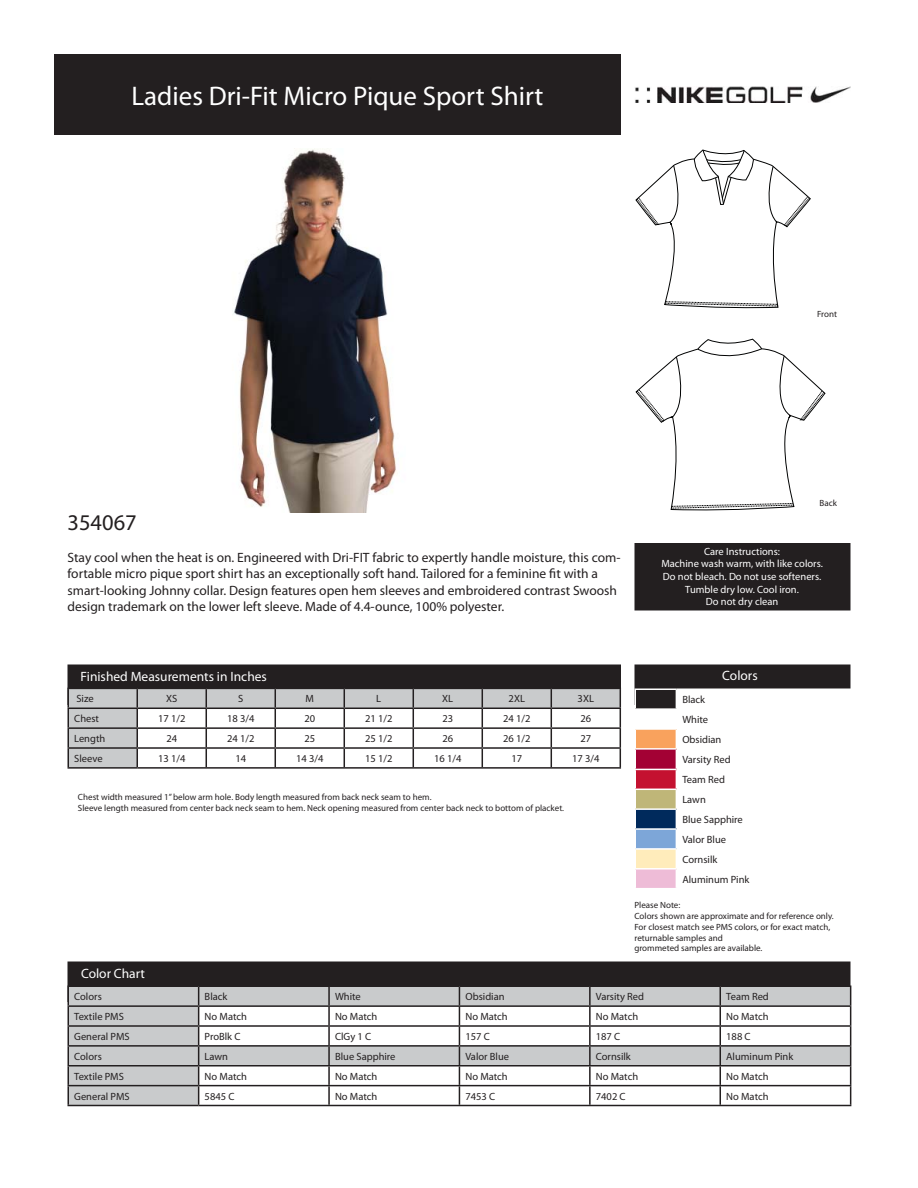
<style>
.page{position:relative;width:918px;height:1188px;background:#fff}
.page>*{position:absolute;margin:0;border:0;box-sizing:border-box;transform-origin:0 0}
.t1{font:27px "Myriad Pro";color:#fff}
.t2{font:22.5px "Myriad Pro";color:#231f20}
.t3{font:13.5px/16.2px "Myriad Pro";color:#231f20}
.t4{font:13.5px "Myriad Pro";color:#fff}
.t5{font:10.5px/20px "Myriad Pro";color:#231f20}
.t6{font:10.5px/12.6px "Myriad Pro";color:#fff;text-align:center}
.t7{font:9px/10.8px "Myriad Pro";color:#231f20}
</style>
<div class="page">
<div style="left:68px;top:665px;width:552px;height:39px;background:#231f20"></div>
<div style="left:68px;top:664px;width:553px;height:41px;border:2px solid #231f20"></div>
<div style="left:54px;top:54px;width:567px;height:81px;background:#231f20"></div>
<img style="left:635px;top:86px;width:215px;height:17px">
<img style="left:233px;top:149px;width:164px;height:364px">
<svg style="left:636px;top:150px;width:175px;height:159px"></svg>
<svg style="left:636px;top:339px;width:189px;height:172px"></svg>
<div style="left:635px;top:544px;width:215px;height:66px;background:#231f20"></div>
<div style="left:634px;top:543px;width:216px;height:67px;border:2px solid #231f20"></div>
<div style="left:69px;top:689px;width:68px;height:78px;background:#c9cbcc"></div>
<hr style="left:137px;top:767px;width:484px;height:2px;background:#231f20">
<hr style="left:67px;top:727px;width:70px;height:2px;background:#231f20">
<hr style="left:67px;top:747px;width:70px;height:2px;background:#231f20">
<hr style="left:67px;top:767px;width:70px;height:2px;background:#231f20">
<hr style="left:67px;top:688px;width:70px;height:1px;background:#231f20">
<svg style="left:67px;top:689px;width:2px;height:78px"></svg>
<hr style="left:67px;top:708px;width:70px;height:1px;background:#231f20">
<hr style="left:551px;top:688px;width:70px;height:1px;background:#231f20">
<svg style="left:137px;top:689px;width:484px;height:79px"></svg>
<div style="left:68px;top:962px;width:782px;height:39px;background:#231f20"></div>
<div style="left:635px;top:665px;width:215px;height:39px;background:#231f20"></div>
<div style="left:634px;top:664px;width:216px;height:41px;border:2px solid #231f20"></div>
<svg style="left:69px;top:987px;width:781px;height:118px"></svg>
<hr style="left:199px;top:1025px;width:652px;height:2px;background:#231f20">
<hr style="left:199px;top:1085px;width:652px;height:1px;background:#231f20">
<hr style="left:68px;top:1045px;width:131px;height:2px;background:#231f20">
<hr style="left:68px;top:1005px;width:131px;height:2px;background:#231f20">
<hr style="left:67px;top:1065px;width:132px;height:1px;background:#231f20">
<hr style="left:67px;top:1025px;width:132px;height:2px;background:#231f20">
<hr style="left:67px;top:1085px;width:132px;height:1px;background:#231f20">
<svg style="left:67px;top:987px;width:2px;height:118px"></svg>
<hr style="left:67px;top:1105px;width:132px;height:1px;background:#231f20">
<hr style="left:199px;top:1005px;width:652px;height:2px;background:#231f20">
<hr style="left:199px;top:1045px;width:130px;height:2px;background:#231f20">
<svg style="left:198px;top:987px;width:1px;height:118px"></svg>
<hr style="left:199px;top:1065px;width:652px;height:1px;background:#231f20">
<hr style="left:329px;top:1045px;width:130px;height:2px;background:#231f20">
<svg style="left:328px;top:987px;width:2px;height:118px"></svg>
<hr style="left:459px;top:1045px;width:131px;height:2px;background:#231f20">
<svg style="left:459px;top:987px;width:1px;height:118px"></svg>
<hr style="left:590px;top:1045px;width:130px;height:2px;background:#231f20">
<svg style="left:589px;top:987px;width:2px;height:118px"></svg>
<hr style="left:720px;top:986px;width:131px;height:1px;background:#231f20">
<hr style="left:720px;top:1045px;width:131px;height:2px;background:#231f20">
<svg style="left:720px;top:987px;width:1px;height:118px"></svg>
<svg style="left:850px;top:987px;width:1px;height:118px"></svg>
<hr style="left:199px;top:1105px;width:652px;height:1px;background:#231f20">
<svg style="left:634px;top:689px;width:216px;height:199px"></svg>
<h1 class="t1" style="left:132px;top:85px;width:413px">Ladies Dri-Fit Micro Pique Sport Shirt</h1>
<p class="t7" style="left:817px;top:310px;width:21px">Front</p>
<h2 class="t2" style="left:68px;top:514px;width:71px">354067</h2>
<p class="t3" style="left:68px;top:551px;width:555px">Stay cool when the heat is on. Engineered with Dri-FIT fabric to expertly handle moisture, this com&shy;fortable micro pique sport shirt has an exceptionally soft hand. Tailored for a feminine fit with a smart-looking Johnny collar. Design features open hem sleeves and embroidered contrast Swoosh design trademark on the lower left sleeve. Made of 4.4-ounce, 100% polyester.</p>
<p class="t7" style="left:820px;top:499px;width:19px">Back</p>
<p class="t6" style="left:661px;top:546px;width:163px">Care Instructions:<br>Machine wash warm, with like colors.<br>Do not bleach. Do not use softeners.<br>Tumble dry low. Cool iron.<br>Do not dry clean</p>
<p class="t4" style="left:81px;top:671px;width:188px">Finished Measurements in Inches</p>
<p class="t5" style="left:76px;top:690px;width:19px">Size</p>
<p class="t5" style="left:166px;top:690px;width:13px">XS</p>
<p class="t5" style="left:238px;top:690px;width:7px">S</p>
<p class="t5" style="left:306px;top:690px;width:10px">M</p>
<p class="t5" style="left:376px;top:690px;width:6px">L</p>
<p class="t5" style="left:442px;top:690px;width:12px">XL</p>
<p class="t5" style="left:509px;top:690px;width:18px">2XL</p>
<p class="t5" style="left:578px;top:690px;width:18px">3XL</p>
<p class="t5" style="left:74px;top:710px;width:26px">Chest</p>
<p class="t5" style="left:158px;top:710px;width:29px">17 1/2</p>
<p class="t5" style="left:227px;top:710px;width:29px">18 3/4</p>
<p class="t5" style="left:304px;top:710px;width:12px">20</p>
<p class="t5" style="left:365px;top:710px;width:29px">21 1/2</p>
<p class="t5" style="left:442px;top:710px;width:12px">23</p>
<p class="t5" style="left:503px;top:710px;width:29px">24 1/2</p>
<p class="t5" style="left:580px;top:710px;width:12px">26</p>
<p class="t5" style="left:74px;top:730px;width:33px">Length</p>
<p class="t5" style="left:166px;top:730px;width:12px">24</p>
<p class="t5" style="left:227px;top:730px;width:29px">24 1/2</p>
<p class="t5" style="left:304px;top:730px;width:12px">25</p>
<p class="t5" style="left:365px;top:730px;width:29px">25 1/2</p>
<p class="t5" style="left:442px;top:730px;width:12px">26</p>
<p class="t5" style="left:503px;top:730px;width:29px">26 1/2</p>
<p class="t5" style="left:580px;top:730px;width:12px">27</p>
<p class="t5" style="left:74px;top:749px;width:30px">Sleeve</p>
<p class="t5" style="left:158px;top:749px;width:29px">13 1/4</p>
<p class="t5" style="left:235px;top:749px;width:12px">14</p>
<p class="t5" style="left:296px;top:749px;width:29px">14 3/4</p>
<p class="t5" style="left:365px;top:749px;width:29px">15 1/2</p>
<p class="t5" style="left:434px;top:749px;width:29px">16 1/4</p>
<p class="t5" style="left:511px;top:749px;width:12px">17</p>
<p class="t5" style="left:572px;top:749px;width:29px">17 3/4</p>
<p class="t7" style="left:78px;top:793px;width:488px">Chest width measured 1” below arm hole. Body length measured from back neck seam to hem.<br>Sleeve length measured from center back neck seam to hem. Neck opening measured from center back neck to bottom of placket.</p>
<p class="t4" style="left:81px;top:968px;width:66px">Color Chart</p>
<p class="t4" style="left:722px;top:670px;width:37px">Colors</p>
<p class="t5" style="left:682px;top:691px;width:69px">Black<br>White<br>Obsidian<br>Varsity Red<br>Team Red<br>Lawn<br>Blue Sapphire<br>Valor Blue<br>Cornsilk<br>Aluminum Pink</p>
<p class="t7" style="left:634px;top:901px;width:201px">Please Note:<br>Colors shown are approximate and for reference only.<br>For closest match see PMS colors, or for exact match, returnable samples and<br>grommeted samples are available.</p>
<p class="t5" style="left:74px;top:988px;width:29px">Colors</p>
<p class="t5" style="left:205px;top:988px;width:24px">Black</p>
<p class="t5" style="left:335px;top:988px;width:27px">White</p>
<p class="t5" style="left:466px;top:988px;width:41px">Obsidian</p>
<p class="t5" style="left:596px;top:988px;width:50px">Varsity Red</p>
<p class="t5" style="left:726px;top:988px;width:44px">Team Red</p>
<p class="t5" style="left:74px;top:1008px;width:51px">Textile PMS</p>
<p class="t5" style="left:205px;top:1008px;width:44px">No Match</p>
<p class="t5" style="left:335px;top:1008px;width:44px">No Match</p>
<p class="t5" style="left:465px;top:1008px;width:44px">No Match</p>
<p class="t5" style="left:596px;top:1008px;width:44px">No Match</p>
<p class="t5" style="left:726px;top:1008px;width:44px">No Match</p>
<p class="t5" style="left:74px;top:1027px;width:57px">General PMS</p>
<p class="t5" style="left:205px;top:1027px;width:37px">ProBlk C</p>
<p class="t5" style="left:335px;top:1027px;width:38px">ClGy 1 C</p>
<p class="t5" style="left:465px;top:1027px;width:26px">157 C</p>
<p class="t5" style="left:596px;top:1027px;width:26px">187 C</p>
<p class="t5" style="left:726px;top:1027px;width:26px">188 C</p>
<p class="t5" style="left:74px;top:1047px;width:29px">Colors</p>
<p class="t5" style="left:205px;top:1047px;width:25px">Lawn</p>
<p class="t5" style="left:335px;top:1047px;width:62px">Blue Sapphire</p>
<p class="t5" style="left:465px;top:1047px;width:45px">Valor Blue</p>
<p class="t5" style="left:596px;top:1047px;width:37px">Cornsilk</p>
<p class="t5" style="left:726px;top:1047px;width:69px">Aluminum Pink</p>
<p class="t5" style="left:74px;top:1067px;width:51px">Textile PMS</p>
<p class="t5" style="left:205px;top:1067px;width:44px">No Match</p>
<p class="t5" style="left:335px;top:1067px;width:44px">No Match</p>
<p class="t5" style="left:465px;top:1067px;width:44px">No Match</p>
<p class="t5" style="left:596px;top:1067px;width:44px">No Match</p>
<p class="t5" style="left:726px;top:1067px;width:44px">No Match</p>
<p class="t5" style="left:74px;top:1087px;width:57px">General PMS</p>
<p class="t5" style="left:205px;top:1087px;width:31px">5845 C</p>
<p class="t5" style="left:335px;top:1087px;width:44px">No Match</p>
<p class="t5" style="left:465px;top:1087px;width:31px">7453 C</p>
<p class="t5" style="left:596px;top:1087px;width:31px">7402 C</p>
<p class="t5" style="left:726px;top:1087px;width:44px">No Match</p>
</div>
